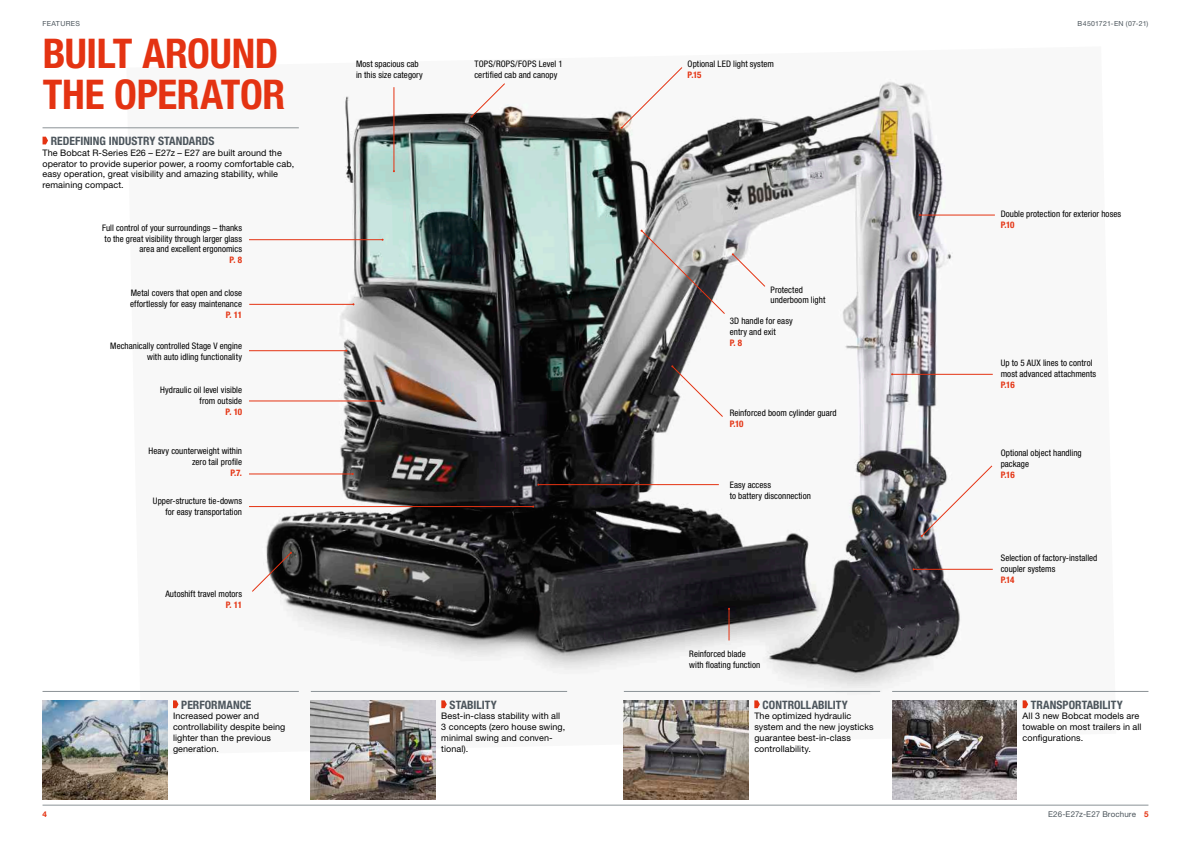
<style>
.page{position:relative;width:1191px;height:842px;background:#fff}
.page>*{position:absolute;margin:0;border:0;box-sizing:border-box;transform-origin:0 0}
.t1{font:700 condensed 41px/40.4px "Helvetica Neue LT Pro";letter-spacing:-.01em;color:#e43312}
.t2{font:700 condensed 11.6px "Helvetica Neue LT Pro";color:#4c555c}
.t3{font:condensed 9px/10.8px "Helvetica Neue LT Pro";letter-spacing:.005em;color:#000}
.t4{font:9px/10.8px "Helvetica Neue LT Pro";letter-spacing:.01em;color:#000}
.t5{font:700 condensed 9px "Helvetica Neue LT Pro";letter-spacing:-.03em;color:#e43312}
.t6{font:8px "Helvetica Neue LT Pro";letter-spacing:.015em;color:#4c555c}
.t7{font:700 8px "Helvetica Neue LT Pro";color:#e43312}
.t8{font:7px "Helvetica Neue LT Pro";letter-spacing:.035em;color:#4c555c}
.s1{font-weight:700;color:#e43312}
</style>
<div class="page">
<img style="left:126px;top:67px;width:989px;height:688px">
<hr style="left:919px;top:215px;width:76px;height:1px;background:#e43312">
<hr style="left:729px;top:609px;width:1px;height:31px;background:#e43312">
<svg style="left:732px;top:253px;width:33px;height:34px"></svg>
<svg style="left:640px;top:230px;width:85px;height:84px;background:#a7a4a3"></svg>
<svg style="left:671px;top:365px;width:52px;height:52px"></svg>
<hr style="left:538px;top:484px;width:181px;height:1px;background:#e43312">
<svg style="left:620px;top:67px;width:62px;height:62px"></svg>
<hr style="left:249px;top:240px;width:133px;height:1px;background:#e43312">
<hr style="left:249px;top:350px;width:97px;height:1px;background:#e43312">
<svg style="left:470px;top:83px;width:35px;height:35px"></svg>
<hr style="left:249px;top:304px;width:104px;height:1px;background:#e43312">
<hr style="left:249px;top:401px;width:132px;height:1px;background:#e43312">
<hr style="left:249px;top:474px;width:104px;height:1px;background:#e43312">
<hr style="left:249px;top:506px;width:284px;height:1px;background:#e43312">
<svg style="left:252px;top:552px;width:40px;height:40px"></svg>
<hr style="left:892px;top:374px;width:100px;height:1px;background:#e43312">
<svg style="left:920px;top:465px;width:72px;height:72px"></svg>
<hr style="left:913px;top:569px;width:79px;height:1px;background:#e43312">
<hr style="left:43px;top:691px;width:256px;height:1px;background:#8b9296">
<hr style="left:624px;top:691px;width:256px;height:1px;background:#8b9296">
<img style="left:624px;top:700px;width:124px;height:99px">
<hr style="left:311px;top:691px;width:256px;height:1px;background:#8b9296">
<img style="left:311px;top:700px;width:124px;height:99px">
<hr style="left:892px;top:691px;width:256px;height:1px;background:#8b9296">
<img style="left:43px;top:700px;width:124px;height:99px">
<img style="left:892px;top:700px;width:125px;height:99px">
<hr style="left:394px;top:87px;width:1px;height:84px;background:#e43312">
<hr style="left:43px;top:805px;width:1105px;height:1px;background:#8b9296">
<svg style="left:754px;top:700px;width:6px;height:8px"></svg>
<svg style="left:441px;top:700px;width:6px;height:8px"></svg>
<svg style="left:173px;top:700px;width:5px;height:8px"></svg>
<hr style="left:43px;top:128px;width:256px;height:1px;background:#8b9296">
<svg style="left:43px;top:137px;width:5px;height:7px"></svg>
<svg style="left:1022px;top:700px;width:6px;height:8px"></svg>
<p class="t8" style="left:43px;top:19px;width:39px">FEATURES</p>
<h1 class="t1" style="left:43px;top:34px;width:244px">BUILT AROUND<br>THE OPERATOR</h1>
<p class="t2" style="left:51px;top:134px;width:165px">REDEFINING INDUSTRY STANDARDS</p>
<p class="t4" style="left:43px;top:147px;width:253px">The Bobcat R-Series E26 – E27z – E27 are built around the operator to provide superior power, a roomy comfortable cab, easy operation, great visibility and amazing stability, while remaining compact.</p>
<p class="t3" style="left:102px;top:222px;width:141px;text-align:right">Full control of your surroundings – thanks to the great visibility through larger glass area and excellent ergonomics</p>
<p class="t5" style="left:229px;top:255px;width:14px">P. 8</p>
<p class="t3" style="left:130px;top:288px;width:113px">Metal covers that open and close effortlessly for easy maintenance</p>
<p class="t5" style="left:226px;top:309px;width:18px">P. 11</p>
<p class="t3" style="left:110px;top:340px;width:133px;text-align:right">Mechanically controlled Stage V engine with auto idling functionality</p>
<p class="t3" style="left:160px;top:385px;width:83px;text-align:right">Hydraulic oil level visible from outside</p>
<p class="t5" style="left:225px;top:406px;width:18px">P. 10</p>
<p class="t3" style="left:149px;top:446px;width:95px;text-align:right">Heavy counterweight within zero tail profile</p>
<p class="t5" style="left:230px;top:467px;width:13px">P.7.</p>
<p class="t3" style="left:153px;top:495px;width:91px;text-align:right">Upper-structure tie-downs for easy transportation</p>
<p class="t3" style="left:165px;top:588px;width:78px">Autoshift travel motors</p>
<p class="t5" style="left:226px;top:599px;width:18px">P. 11</p>
<p class="t7" style="left:43px;top:809px;width:6px">4</p>
<p class="t2" style="left:181px;top:698px;width:72px">PERFORMANCE</p>
<p class="t4" style="left:173px;top:711px;width:114px">Increased power and controllability despite being lighter than the previous generation.</p>
<p class="t3" style="left:356px;top:58px;width:68px">Most spacious cab in this size category</p>
<p class="t3" style="left:474px;top:58px;width:90px">TOPS/ROPS/FOPS Level 1 certified cab and canopy</p>
<p class="t2" style="left:449px;top:698px;width:49px">STABILITY</p>
<p class="t4" style="left:441px;top:711px;width:125px">Best-in-class stability with all<br>3 concepts (zero house swing, minimal swing and conven&shy;tional).</p>
<p class="t3" style="left:687px;top:58px;width:88px">Optional LED light system</p>
<p class="t5" style="left:687px;top:69px;width:15px">P.15</p>
<p class="t3" style="left:770px;top:284px;width:56px">Protected underboom light</p>
<p class="t3" style="left:729px;top:316px;width:64px">3D handle for easy entry and exit</p>
<p class="t5" style="left:729px;top:337px;width:14px">P. 8</p>
<p class="t3" style="left:729px;top:408px;width:109px">Reinforced boom cylinder guard</p>
<p class="t5" style="left:729px;top:419px;width:15px">P.10</p>
<p class="t3" style="left:729px;top:479px;width:83px">Easy access<br>to battery disconnection</p>
<p class="t3" style="left:689px;top:648px;width:73px">Reinforced blade with floating function</p>
<p class="t2" style="left:762px;top:698px;width:87px">CONTROLLABILITY</p>
<p class="t4" style="left:754px;top:711px;width:121px">The optimized hydraulic system and the new joysticks guarantee best-in-class controllability.</p>
<p class="t8" style="left:1077px;top:19px;width:72px">B4501721-EN (07-21)</p>
<p class="t3" style="left:1000px;top:209px;width:122px">Double protection for exterior hoses</p>
<p class="t5" style="left:1000px;top:219px;width:15px">P.10</p>
<p class="t3" style="left:1000px;top:358px;width:97px">Up to 5 AUX lines to control most advanced attachments</p>
<p class="t5" style="left:1000px;top:379px;width:15px">P.16</p>
<p class="t3" style="left:1000px;top:448px;width:83px">Optional object handling package</p>
<p class="t5" style="left:1000px;top:469px;width:15px">P.16</p>
<p class="t3" style="left:1000px;top:553px;width:98px">Selection of factory-installed coupler systems</p>
<p class="t5" style="left:1000px;top:574px;width:15px">P.14</p>
<p class="t2" style="left:1031px;top:698px;width:93px">TRANSPORTABILITY</p>
<p class="t4" style="left:1022px;top:711px;width:120px">All 3 new Bobcat models are towable on most trailers in all configurations.</p>
<p class="t6" style="left:1048px;top:809px;width:102px">E26-E27z-E27 Brochure <span class="s1">5</span></p>
</div>
